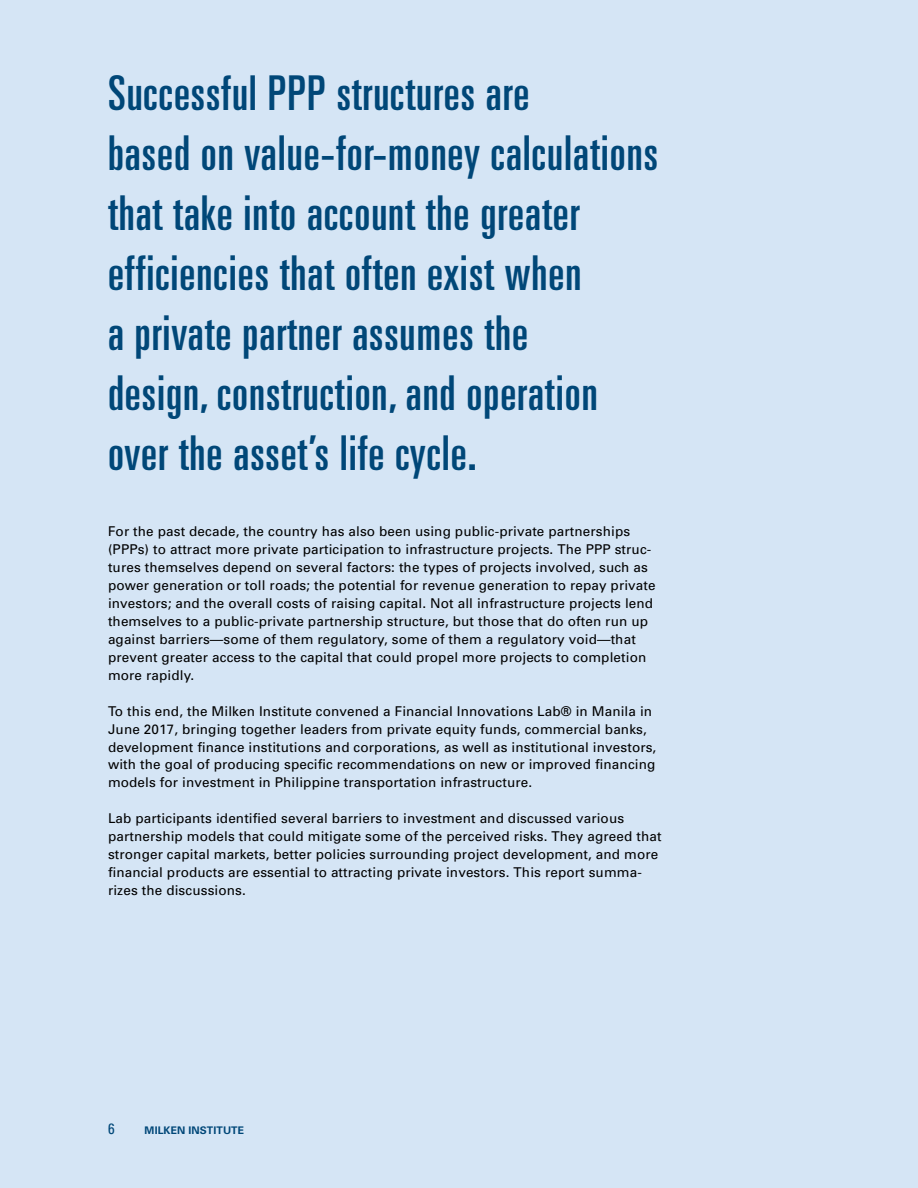
<style>
.page{position:relative;width:918px;height:1188px;background:#d5e5f5}
.page>*{position:absolute;margin:0;border:0;box-sizing:border-box;transform-origin:0 0}
.t1{font:ultra-condensed 48px/60px "Univers";letter-spacing:.02em;color:#004778}
.t2{font:condensed 15px "Univers";color:#004778}
.t3{font:13.5px/18px "Univers";letter-spacing:.01em;color:#000}
.t4{font:700 10.5px "Univers";letter-spacing:.01em;color:#004778}
</style>
<div class="page">
<p class="t1" style="left:108px;top:63px;width:551px">Successful PPP structures are<br>based on value-for-money calculations that take into account the greater efficiencies that often exist when<br>a private partner assumes the<br>design, construction, and operation over the asset’s life cycle.</p>
<p class="t3" style="left:108px;top:522px;width:549px">For the past decade, the country has also been using public-private partnerships (PPPs) to attract more private participation to infrastructure projects. The PPP struc&shy;tures themselves depend on several factors: the types of projects involved, such as power generation or toll roads; the potential for revenue generation to repay private investors; and the overall costs of raising capital. Not all infrastructure projects lend themselves to a public-private partnership structure, but those that do often run up against barriers—some of them regulatory, some of them a regulatory void—that prevent greater access to the capital that could propel more projects to completion more rapidly.</p>
<p class="t3" style="left:108px;top:701px;width:550px">To this end, the Milken Institute convened a Financial Innovations Lab® in Manila in June 2017, bringing together leaders from private equity funds, commercial banks, development finance institutions and corporations, as well as institutional investors, with the goal of producing specific recommendations on new or improved financing models for investment in Philippine transportation infrastructure.</p>
<p class="t3" style="left:108px;top:809px;width:555px">Lab participants identified several barriers to investment and discussed various partnership models that could mitigate some of the perceived risks. They agreed that stronger capital markets, better policies surrounding project development, and more financial products are essential to attracting private investors. This report summa&shy;rizes the discussions.</p>
<p class="t2" style="left:108px;top:1119px;width:8px">6</p>
<p class="t4" style="left:145px;top:1124px;width:101px">MILKEN INSTITUTE</p>
</div>
